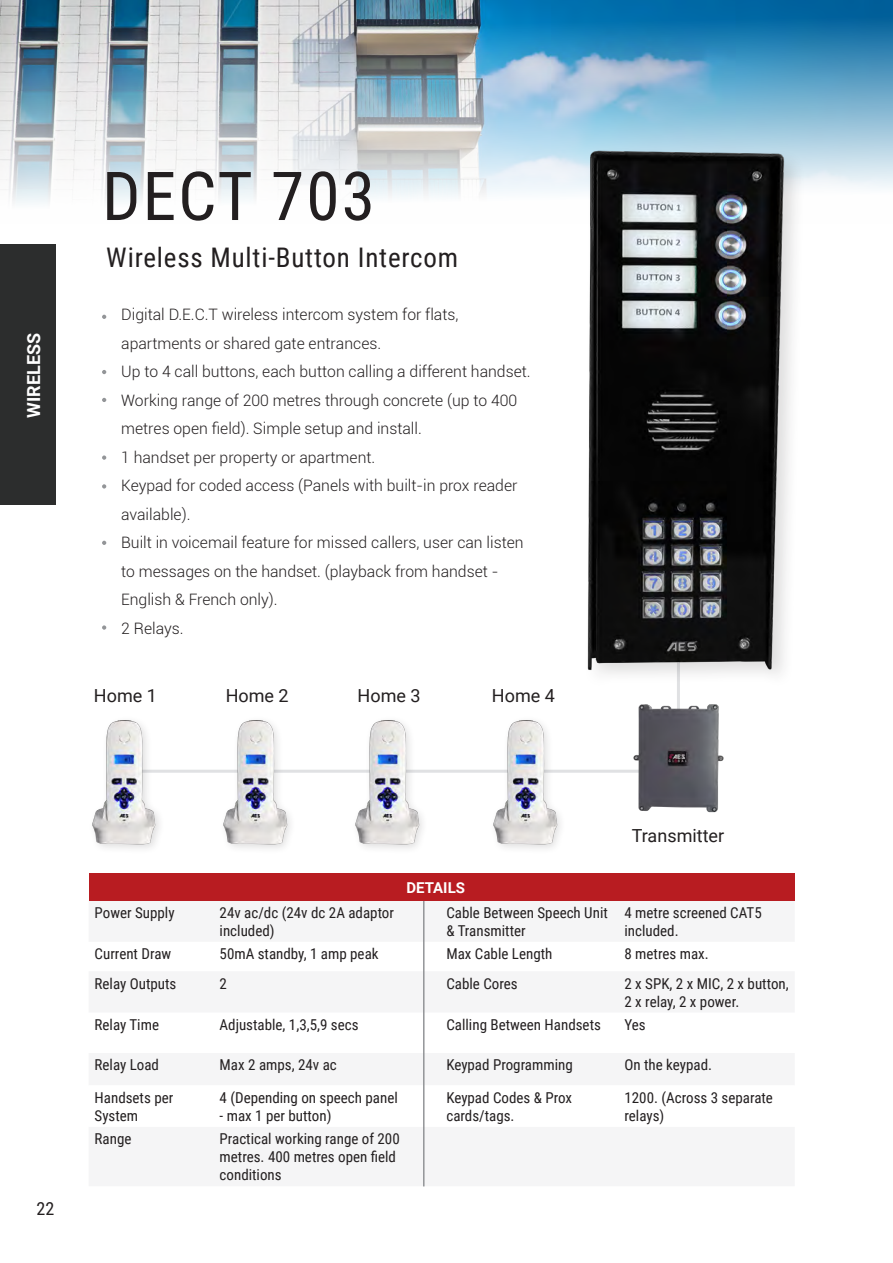
<style>
.page{position:relative;width:893px;height:1263px;background:#fff}
.page>*{position:absolute;margin:0;border:0;box-sizing:border-box;transform-origin:0 0}
.t1{font:67.5px "Roboto Condensed";letter-spacing:.03em;color:#231f20}
.t2{font:27px "Roboto Condensed";letter-spacing:.03em;color:#231f20}
.t3{font:18px "Roboto";color:#231f20}
.t4{font:700 18px "Roboto";color:#fff}
.t5{font:18px "Roboto Condensed";color:#231f20}
.t6{font:300 15.75px/28.5px "Roboto";color:#231f20}
.t7{font:15px/18px "Roboto Condensed";color:#231f20}
.t8{font:700 15px "Roboto";color:#fff}
</style>
<div class="page">
<hr style="left:134px;top:770px;width:546px;height:3px;background:#e0e1e3">
<img style="left:0;top:0;width:893px;height:203px">
<div style="left:0;top:244px;width:55px;height:260px;background:#2c2d2d"></div>
<svg style="left:102px;top:315px;width:4px;height:4px"></svg>
<svg style="left:102px;top:370px;width:4px;height:4px"></svg>
<svg style="left:102px;top:398px;width:4px;height:4px"></svg>
<svg style="left:102px;top:455px;width:4px;height:5px"></svg>
<svg style="left:102px;top:484px;width:4px;height:4px"></svg>
<svg style="left:102px;top:541px;width:4px;height:4px"></svg>
<svg style="left:102px;top:625px;width:4px;height:5px"></svg>
<img style="left:543px;top:113px;width:283px;height:579px">
<hr style="left:423px;top:900px;width:2px;height:286px;background:#939598">
<div style="left:89px;top:873px;width:705px;height:27px;background:#b81c21"></div>
<div style="left:351px;top:715px;width:78px;height:140px;background:#fff"></div>
<img style="left:351px;top:720px;width:72px;height:129px">
<div style="left:489px;top:715px;width:78px;height:140px;background:#fff"></div>
<img style="left:489px;top:720px;width:72px;height:129px">
<div style="left:219px;top:715px;width:78px;height:140px;background:#fff"></div>
<img style="left:219px;top:720px;width:72px;height:129px">
<div style="left:87px;top:715px;width:78px;height:140px;background:#fff"></div>
<img style="left:92px;top:720px;width:67px;height:129px">
<img style="left:633px;top:692px;width:91px;height:121px">
<p class="t4" style="left:21px;top:418px;width:86px;rotate:-90deg">WIRELESS</p>
<p class="t1" style="left:102px;top:149px;width:274px">DECT 703</p>
<p class="t2" style="left:106px;top:239px;width:353px">Wireless Multi-Button Intercom</p>
<p class="t6" style="left:121px;top:300px;width:339px">Digital D.E.C.T wireless intercom system for flats, apartments or shared gate entrances.</p>
<p class="t6" style="left:121px;top:357px;width:411px">Up to 4 call buttons, each button calling a different handset.</p>
<p class="t6" style="left:121px;top:385px;width:398px">Working range of 200 metres through concrete (up to 400 metres open field). Simple setup and install.</p>
<p class="t6" style="left:121px;top:442px;width:256px">1 handset per property or apartment.</p>
<p class="t6" style="left:121px;top:471px;width:398px">Keypad for coded access (Panels with built-in prox reader available).</p>
<p class="t6" style="left:121px;top:528px;width:404px">Built in voicemail feature for missed callers, user can listen to messages on the handset. (playback from handset -<br>English &amp; French only).</p>
<p class="t6" style="left:121px;top:613px;width:64px">2 Relays.</p>
<p class="t3" style="left:94px;top:683px;width:64px">Home 1</p>
<p class="t3" style="left:226px;top:683px;width:64px">Home 2</p>
<p class="t3" style="left:358px;top:683px;width:64px">Home 3</p>
<p class="t3" style="left:492px;top:683px;width:64px">Home 4</p>
<p class="t5" style="left:36px;top:1196px;width:19px">22</p>
<p class="t8" style="left:406px;top:877px;width:60px">DETAILS</p>
<p class="t3" style="left:632px;top:823px;width:94px">Transmitter</p>
<p class="t7" style="left:95px;top:903px;width:82px">Power Supply</p>
<p class="t7" style="left:220px;top:903px;width:176px">24v ac/dc (24v dc 2A adaptor included)</p>
<p class="t7" style="left:446px;top:903px;width:163px">Cable Between Speech Unit &amp; Transmitter</p>
<p class="t7" style="left:624px;top:903px;width:139px">4 metre screened CAT5 included.</p>
<p class="t7" style="left:95px;top:944px;width:78px">Current Draw</p>
<p class="t7" style="left:220px;top:944px;width:160px">50mA standby, 1 amp peak</p>
<p class="t7" style="left:446px;top:944px;width:107px">Max Cable Length</p>
<p class="t7" style="left:624px;top:944px;width:86px">8 metres max.</p>
<p class="t7" style="left:95px;top:974px;width:83px">Relay Outputs</p>
<p class="t7" style="left:220px;top:974px;width:9px">2</p>
<p class="t7" style="left:446px;top:974px;width:73px">Cable Cores</p>
<p class="t7" style="left:624px;top:974px;width:166px">2 x SPK, 2 x MIC, 2 x button,<br>2 x relay, 2 x power.</p>
<p class="t7" style="left:95px;top:1015px;width:66px">Relay Time</p>
<p class="t7" style="left:220px;top:1015px;width:140px">Adjustable, 1,3,5,9 secs</p>
<p class="t7" style="left:446px;top:1015px;width:156px">Calling Between Handsets</p>
<p class="t7" style="left:624px;top:1015px;width:23px">Yes</p>
<p class="t7" style="left:95px;top:1055px;width:66px">Relay Load</p>
<p class="t7" style="left:220px;top:1055px;width:119px">Max 2 amps, 24v ac</p>
<p class="t7" style="left:446px;top:1055px;width:128px">Keypad Programming</p>
<p class="t7" style="left:624px;top:1055px;width:89px">On the keypad.</p>
<p class="t7" style="left:95px;top:1088px;width:80px">Handsets per<br>System</p>
<p class="t7" style="left:220px;top:1088px;width:180px">4 (Depending on speech panel</p>
<p class="t7" style="left:446px;top:1088px;width:127px">Keypad Codes &amp; Prox cards/tags.</p>
<p class="t7" style="left:624px;top:1088px;width:150px">1200. (Across 3 separate relays)</p>
<p class="t7" style="left:220px;top:1106px;width:113px">- max 1 per button)</p>
<p class="t7" style="left:95px;top:1129px;width:38px">Range</p>
<p class="t7" style="left:220px;top:1129px;width:182px">Practical working range of 200 metres. 400 metres open field conditions</p>
</div>
